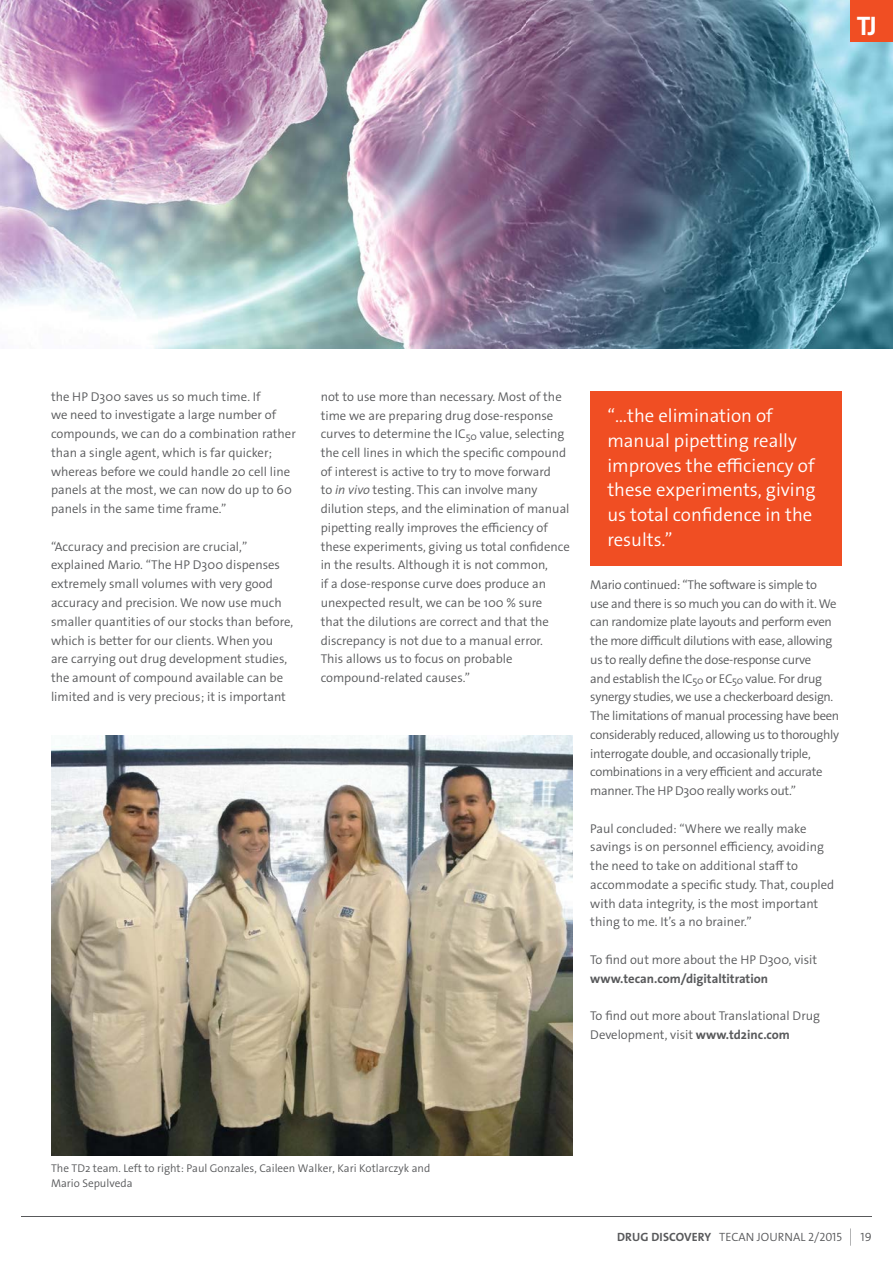
<style>
.page{position:relative;width:893px;height:1263px;background:#fff}
.page>*{position:absolute;margin:0;border:0;box-sizing:border-box;transform-origin:0 0}
.t1{font:700 27px "The Sans Os F";color:#fff}
.t2{font:300 18.75px/24.8px "The Sans Os F";color:#fff}
.t3{font:300 12.75px/18.8px "The Sans Os F";color:#58595b}
.t4{font:300 12.75px/18.8px "The Sans Os F";letter-spacing:-.025em;color:#58595b}
.t5{font:700 12.75px "The Sans Os F";color:#58595b}
.t6{font:300 12px "The Sans Os F";color:#58595b}
.t7{font:300 11.25px/15px "The Sans Os F";color:#58595b}
.s1{font-family:"The Sans";font-style:italic}
.s2{font-weight:700}
</style>
<div class="page">
<img style="left:0;top:0;width:893px;height:349px">
<div style="left:850px;top:0;width:43px;height:41px;background:#f04e23"></div>
<svg style="left:850px;top:1228px;width:1px;height:18px"></svg>
<hr style="left:21px;top:1216px;width:851px;height:1px;background:#58595b">
<div style="left:590px;top:391px;width:252px;height:175px;background:#f04e23"></div>
<img style="left:51px;top:735px;width:521px;height:420px">
<h1 class="t1" style="left:857px;top:8px;width:22px">TJ</h1>
<p class="t3" style="left:51px;top:387px;width:246px">the HP D300 saves us so much time. If<br>we need to investigate a large number of compounds, we can do a combination rather than a single agent, which is far quicker; whereas before we could handle 20 cell line panels at the most, we can now do up to 60 panels in the same time frame.”</p>
<p class="t3" style="left:51px;top:537px;width:244px">“Accuracy and precision are crucial,” explained Mario. “The HP D300 dispenses extremely small volumes with very good accuracy and precision. We now use much smaller quantities of our stocks than before, which is better for our clients. When you are carrying out drug development studies, the amount of compound available can be limited and is very precious; it is important</p>
<p class="t3" style="left:321px;top:387px;width:251px">not to use more than necessary. Most of the time we are preparing drug dose-response curves to determine the IC<sub>50</sub> value, selecting the cell lines in which the specific compound of interest is active to try to move forward<br>to <span class="s1">in vivo</span> testing. This can involve many dilution steps, and the elimination of manual pipetting really improves the efficiency of these experiments, giving us total confidence in the results. Although it is not common,<br>if a dose-response curve does produce an unexpected result, we can be 100 % sure<br>that the dilutions are correct and that the discrepancy is not due to a manual error.<br>This allows us to focus on probable compound-related causes.”</p>
<h2 class="t2" style="left:607px;top:404px;width:210px">“…the elimination of manual pipetting really improves the efficiency of these experiments, giving us total confidence in the results.”</h2>
<p class="t4" style="left:590px;top:575px;width:250px">Mario continued: “The software is simple to<br>use and there is so much you can do with it. We can randomize plate layouts and perform even the more difficult dilutions with ease, allowing us to really define the dose-response curve<br>and establish the IC<sub>50</sub> or EC<sub>50</sub> value. For drug synergy studies, we use a checkerboard design.<br>The limitations of manual processing have been considerably reduced, allowing us to thoroughly interrogate double, and occasionally triple, combinations in a very efficient and accurate manner. The HP D300 really works out.”</p>
<p class="t3" style="left:590px;top:819px;width:245px">Paul concluded: “Where we really make savings is on personnel efficiency, avoiding the need to take on additional staff to accommodate a specific study. That, coupled with data integrity, is the most important thing to me. It’s a no brainer.”</p>
<p class="t3" style="left:590px;top:950px;width:228px">To find out more about the HP D300, visit</p>
<p class="t5" style="left:590px;top:970px;width:179px">www.tecan.com/digitaltitration</p>
<p class="t3" style="left:590px;top:1006px;width:231px">To find out more about Translational Drug<br>Development, visit <span class="s2">www.td2inc.com</span></p>
<p class="t7" style="left:51px;top:1161px;width:381px">The TD2 team. Left to right: Paul Gonzales, Caileen Walker, Kari Kotlarczyk and<br>Mario Sepulveda</p>
<p class="t6" style="left:617px;top:1229px;width:226px"><span class="s2">DRUG DISCOVERY</span> TECAN JOURNAL 2/2015</p>
<p class="t6" style="left:860px;top:1229px;width:13px">19</p>
</div>
